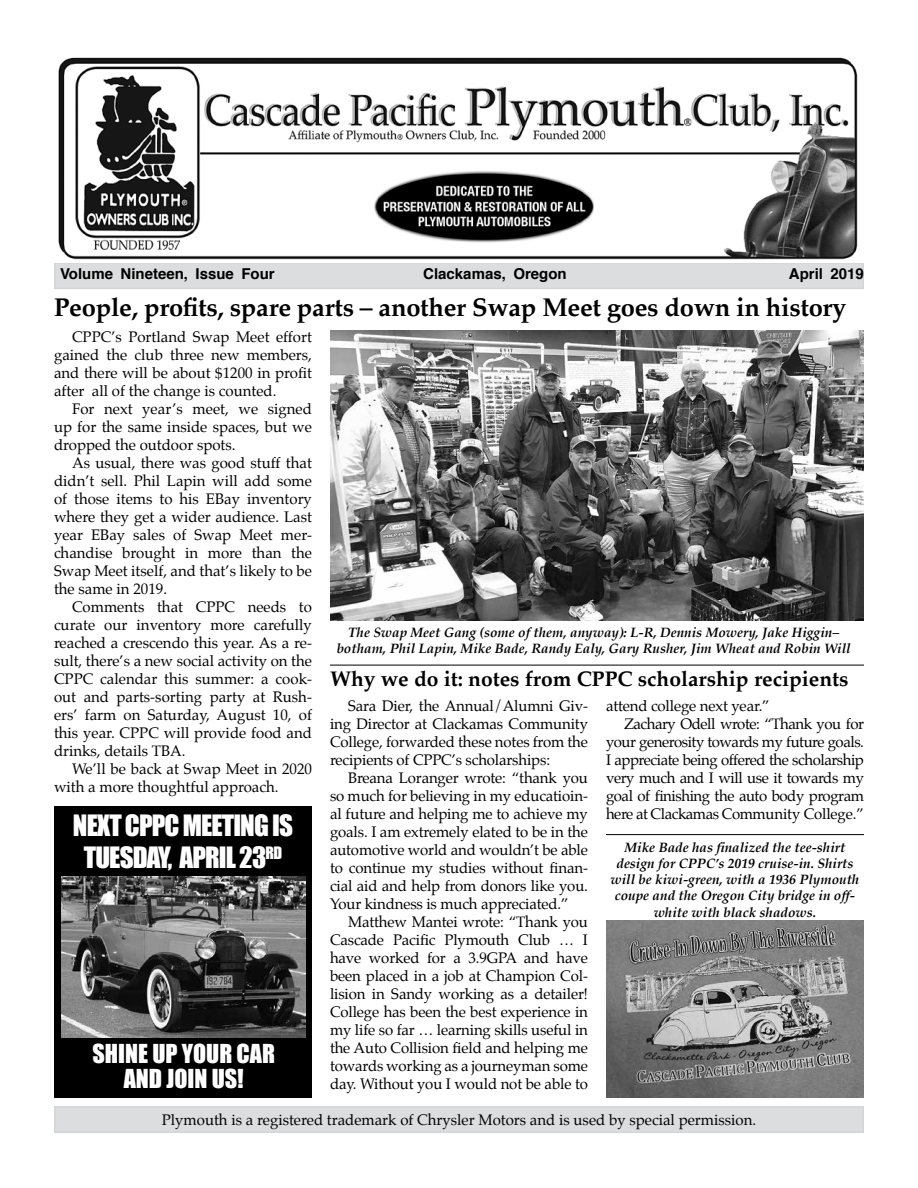
<style>
.page{position:relative;width:918px;height:1188px;background:#fff}
.page>*{position:absolute;margin:0;border:0;box-sizing:border-box;transform-origin:0 0}
.t1{font:27px/31.5px "Impact";letter-spacing:-.03em;color:#fff;text-align:center}
.t2{font:700 25.5px "Palatino";letter-spacing:-.01em;color:#000}
.t3{font:24px/25.5px "Impact";color:#fff;text-align:center}
.t4{font:700 21px "Palatino";color:#000}
.t5{font:15px/18px "Palatino";letter-spacing:-.01em;color:#000;text-align:justify}
.t6{font:15px "Palatino";letter-spacing:-.03em;color:#000}
.t7{font:700 15px "Helvetica";color:#000}
.t8{font:italic 700 13.5px/16.2px "Palatino";color:#000;text-align:center}
</style>
<div class="page">
<div style="left:54px;top:1106px;width:810px;height:27px;background:#dcddde"></div>
<div style="left:54px;top:262px;width:810px;height:27px;background:#dcddde"></div>
<img style="left:54px;top:57px;width:810px;height:206px">
<div style="left:54px;top:806px;width:258px;height:291px;background:#000"></div>
<img style="left:61px;top:877px;width:245px;height:161px">
<img style="left:330px;top:330px;width:534px;height:290px">
<img style="left:606px;top:921px;width:258px;height:177px">
<hr style="left:330px;top:665px;width:534px;height:1px;background:#000">
<hr style="left:606px;top:834px;width:258px;height:1px;background:#000">
<p class="t7" style="left:60px;top:262px;width:216px">Volume Nineteen, Issue Four</p>
<p class="t7" style="left:423px;top:262px;width:145px">Clackamas, Oregon</p>
<p class="t7" style="left:789px;top:262px;width:77px">April 2019</p>
<h2 class="t2" style="left:54px;top:285px;width:794px">People, profits, spare parts – another Swap Meet goes down in history</h2>
<p class="t5" style="left:54px;top:328px;width:260px;text-indent:18px">CPPC’s Portland Swap Meet effort gained the club three new members, and there will be about $1200 in profit after all of the change is counted.</p>
<p class="t5" style="left:54px;top:400px;width:260px;text-indent:18px">For next year’s meet, we signed up for the same inside spaces, but we dropped the outdoor spots.</p>
<p class="t5" style="left:54px;top:454px;width:260px;text-indent:18px">As usual, there was good stuff that didn’t sell. Phil Lapin will add some of those items to his EBay inventory where they get a wider audience. Last year EBay sales of Swap Meet mer&shy;chandise brought in more than the Swap Meet itself, and that’s likely to be the same in 2019.</p>
<p class="t5" style="left:54px;top:598px;width:260px;text-indent:18px">Comments that CPPC needs to curate our inventory more carefully reached a crescendo this year. As a re&shy;sult, there’s a new social activity on the CPPC calendar this summer: a cook&shy;out and parts-sorting party at Rush&shy;ers’ farm on Saturday, August 10, of this year. CPPC will provide food and drinks, details TBA.</p>
<p class="t5" style="left:54px;top:760px;width:260px;text-indent:18px">We’ll be back at Swap Meet in 2020 with a more thoughtful approach.</p>
<h1 class="t1" style="left:73px;top:809px;width:222px">NEXT CPPC MEETING IS<br>TUESDAY, APRIL 23<sup>RD</sup></h1>
<h3 class="t3" style="left:93px;top:1040px;width:184px">SHINE UP YOUR CAR<br>AND JOIN US!</h3>
<p class="t8" style="left:337px;top:624px;width:516px">The Swap Meet Gang (some of them, anyway): L-R, Dennis Mowery, Jake Higgin– botham, Phil Lapin, Mike Bade, Randy Ealy, Gary Rusher, Jim Wheat and Robin Will</p>
<h3 class="t4" style="left:330px;top:661px;width:520px">Why we do it: notes from CPPC scholarship recipients</h3>
<p class="t5" style="left:330px;top:697px;width:260px;text-indent:18px">Sara Dier, the Annual/Alumni Giv&shy;ing Director at Clackamas Community College, forwarded these notes from the recipients of CPPC’s scholarships:</p>
<p class="t5" style="left:330px;top:769px;width:260px;text-indent:18px">Breana Loranger wrote: “thank you so much for believing in my educatioin&shy;al future and helping me to achieve my goals. I am extremely elated to be in the automotive world and wouldn’t be able to continue my studies without finan&shy;cial aid and help from donors like you.<br>Your kindness is much appreciated.”</p>
<p class="t5" style="left:330px;top:913px;width:260px;text-indent:18px">Matthew Mantei wrote: “Thank you Cascade Pacific Plymouth Club … I have worked for a 3.9GPA and have been placed in a job at Champion Col&shy;lision in Sandy working as a detailer!<br>College has been the best experience in my life so far … learning skills useful in the Auto Collision field and helping me towards working as a journeyman some day. Without you I would not be able to</p>
<p class="t5" style="left:606px;top:697px;width:165px">attend college next year.”</p>
<p class="t6" style="left:624px;top:711px;width:242px">Zachary Odell wrote: “Thank you for</p>
<p class="t6" style="left:606px;top:729px;width:259px">your generosity towards my future goals.</p>
<p class="t6" style="left:606px;top:747px;width:259px">I appreciate being offered the scholarship</p>
<p class="t6" style="left:606px;top:765px;width:260px">very much and I will use it towards my</p>
<p class="t6" style="left:606px;top:783px;width:259px">goal of finishing the auto body program</p>
<p class="t6" style="left:606px;top:801px;width:259px">here at Clackamas Community College.”</p>
<p class="t8" style="left:611px;top:839px;width:250px">Mike Bade has finalized the tee-shirt design for CPPC’s 2019 cruise-in. Shirts will be kiwi-green, with a 1936 Plymouth coupe and the Oregon City bridge in off&shy;white with black shadows.</p>
<p class="t5" style="left:162px;top:1111px;width:596px">Plymouth is a registered trademark of Chrysler Motors and is used by special permission.</p>
</div>
